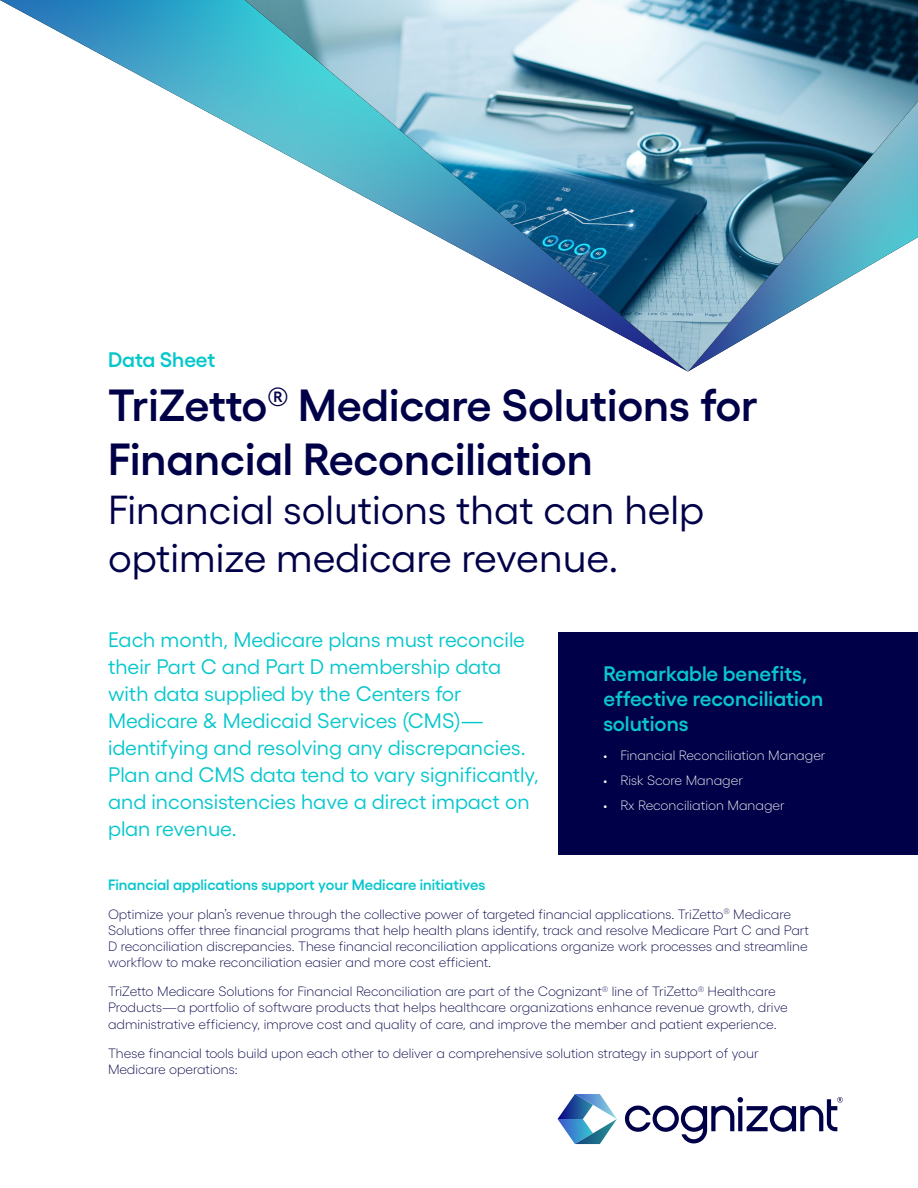
<style>
.page{position:relative;width:918px;height:1188px;background:#fff}
.page>*{position:absolute;margin:0;border:0;box-sizing:border-box;transform-origin:0 0}
.t1{font:600 45px/54px "Gellix";color:#000048}
.t2{font:40.5px/48.6px "Gellix";color:#000048}
.t3{font:21px/27px "Gellix";color:#06c7cc}
.t4{font:600 21px/25.2px "Gellix";color:#09c7cc}
.t5{font:600 21px "Gellix";letter-spacing:-.01em;color:#06c7cc}
.Body_Text{font:600 15px "Gellix";color:#06c7cc}
.Body_Text-2{font:300 13.5px/16.2px "Gellix";color:#000048}
.t6{font:300 13.5px "Gellix";color:#fff}
</style>
<div class="page">
<img style="left:0;top:0;width:245px;height:133px">
<div style="left:558px;top:632px;width:360px;height:223px;background:#000048"></div>
<svg style="left:625px;top:1097px;width:218px;height:46px"></svg>
<svg style="left:558px;top:1119px;width:17px;height:25px"></svg>
<svg style="left:575px;top:1119px;width:42px;height:25px"></svg>
<svg style="left:558px;top:1094px;width:17px;height:25px"></svg>
<svg style="left:575px;top:1094px;width:42px;height:25px"></svg>
<img style="left:245px;top:0;width:673px;height:372px">
<p class="t5" style="left:108px;top:343px;width:109px">Data Sheet</p>
<p class="t1" style="left:108px;top:374px;width:651px">TriZetto<sup>®</sup> Medicare Solutions for<br>Financial Reconciliation</p>
<p class="t2" style="left:108px;top:481px;width:598px">Financial solutions that can help optimize medicare revenue.</p>
<p class="t3" style="left:108px;top:624px;width:432px">Each month, Medicare plans must reconcile their Part C and Part D membership data with data supplied by the Centers for Medicare &amp; Medicaid Services (CMS)— identifying and resolving any discrepancies.<br>Plan and CMS data tend to vary significantly, and inconsistencies have a direct impact on plan revenue.</p>
<p class="Body_Text" style="left:108px;top:873px;width:379px">Financial applications support your Medicare initiatives</p>
<p class="Body_Text-2" style="left:108px;top:905px;width:702px">Optimize your plan’s revenue through the collective power of targeted financial applications. TriZetto<sup>®</sup> Medicare Solutions offer three financial programs that help health plans identify, track and resolve Medicare Part C and Part D reconciliation discrepancies. These financial reconciliation applications organize work processes and streamline workflow to make reconciliation easier and more cost efficient.</p>
<p class="Body_Text-2" style="left:108px;top:982px;width:681px">TriZetto Medicare Solutions for Financial Reconciliation are part of the Cognizant<sup>®</sup> line of TriZetto<sup>®</sup> Healthcare<br>Products—a portfolio of software products that helps healthcare organizations enhance revenue growth, drive administrative efficiency, improve cost and quality of care, and improve the member and patient experience.</p>
<p class="Body_Text-2" style="left:108px;top:1043px;width:652px">These financial tools build upon each other to deliver a comprehensive solution strategy in support of your<br>Medicare operations:</p>
<p class="t4" style="left:603px;top:659px;width:221px">Remarkable benefits, effective reconciliation solutions</p>
<p class="t6" style="left:603px;top:746px;width:224px">• Financial Reconciliation Manager</p>
<p class="t6" style="left:603px;top:770px;width:141px">• Risk Score Manager</p>
<p class="t6" style="left:603px;top:795px;width:183px">• Rx Reconciliation Manager</p>
</div>
